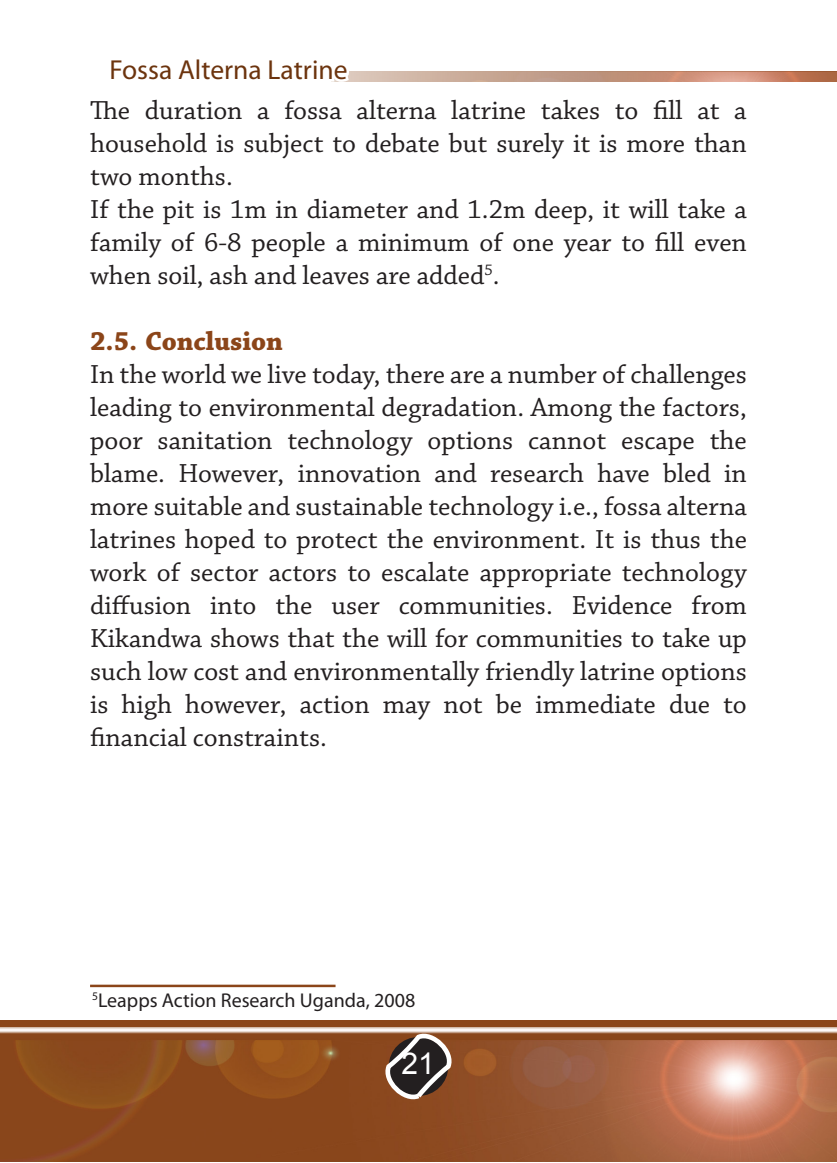
<style>
.page{position:relative;width:837px;height:1163px;background:#fff}
.page>*{position:absolute;margin:0;border:0;box-sizing:border-box;transform-origin:0 0}
.t1{font:30px "Arial";color:#fff}
.t2{font:27.5px/33px "Chaparral Pro";color:#231f20;text-align:justify}
.t3{font:27.5px "Myriad Pro";color:#6c340e}
.t4{font:700 27.5px "Chaparral Pro";color:#8b4519}
.t5{font:20px "Myriad Pro";color:#231f20}
</style>
<div class="page">
<img style="left:0;top:987px;width:836px;height:173px">
<img style="left:351px;top:72px;width:485px;height:10px">
<div style="left:0;top:1020px;width:836px;height:6px;background:#8b4519"></div>
<hr style="left:90px;top:984px;width:245px;height:2px;background:#8b4519">
<svg style="left:383px;top:1031px;width:71px;height:71px;background:#715749"></svg>
<p class="t3" style="left:109px;top:53px;width:239px">Fossa Alterna Latrine</p>
<p class="t2" style="left:90px;top:95px;width:658px">The duration a fossa alterna latrine takes to fill at a household is subject to debate but surely it is more than two months.</p>
<p class="t2" style="left:90px;top:194px;width:658px">If the pit is 1m in diameter and 1.2m deep, it will take a family of 6-8 people a minimum of one year to fill even when soil, ash and leaves are added<sup>5</sup>.</p>
<p class="t4" style="left:90px;top:325px;width:194px">2.5. Conclusion</p>
<p class="t2" style="left:90px;top:359px;width:658px">In the world we live today, there are a number of challenges leading to environmental degradation. Among the factors, poor sanitation technology options cannot escape the blame. However, innovation and research have bled in more suitable and sustainable technology i.e., fossa alterna latrines hoped to protect the environment. It is thus the work of sector actors to escalate appropriate technology diffusion into the user communities. Evidence from Kikandwa shows that the will for communities to take up such low cost and environmentally friendly latrine options is high however, action may not be immediate due to financial constraints.</p>
<p class="t5" style="left:92px;top:987px;width:324px"><sup>5</sup>Leapps Action Research Uganda, 2008</p>
<p class="t1" style="left:401px;top:1043px;width:35px">21</p>
</div>
